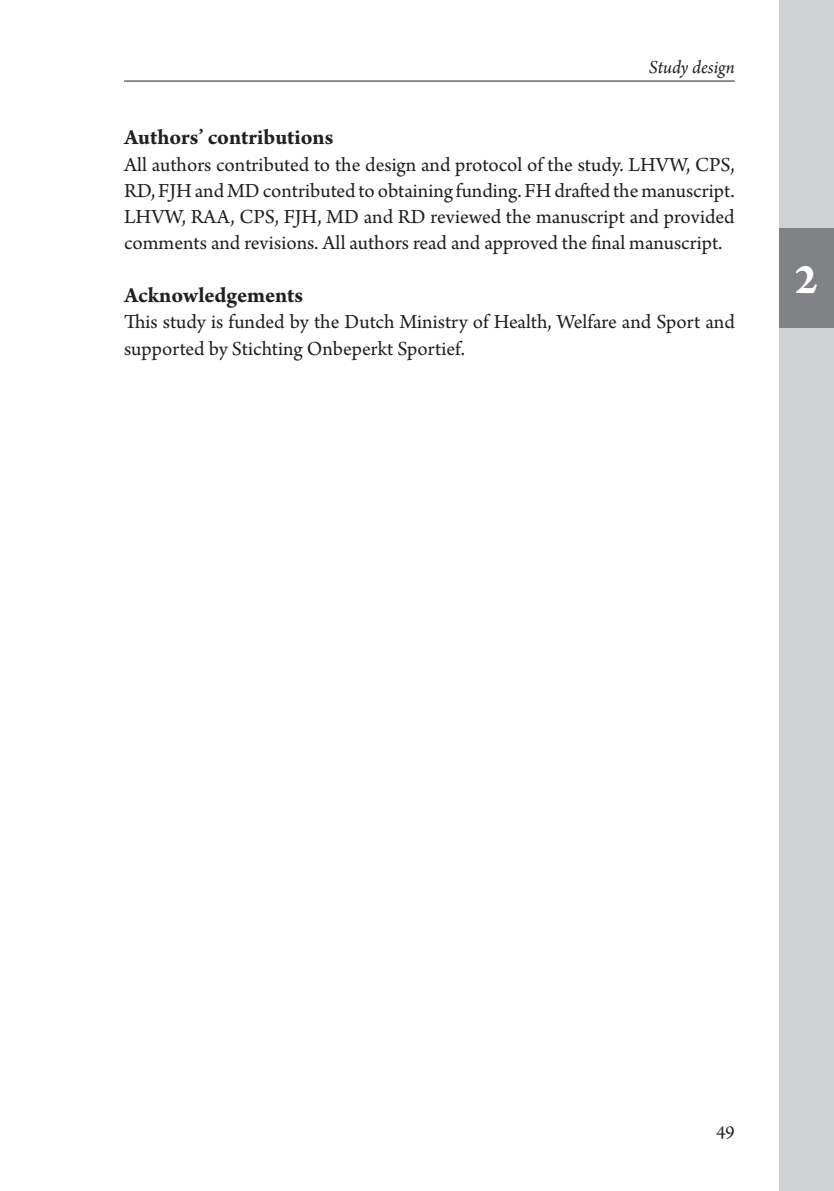
<style>
.page{position:relative;width:834px;height:1191px;background:#fff}
.page>*{position:absolute;margin:0;border:0;box-sizing:border-box;transform-origin:0 0}
.t1{font:700 45.5px "Arno Pro";color:#fff}
.t2{font:700 22.75px "Arno Pro";letter-spacing:-.005em;color:#231f20}
.t3{font:21px/26.2px "Arno Pro";color:#231f20;text-align:justify}
.t4{font:italic 19.25px "Arno Pro";color:#231f20}
.t5{font:19.25px "Arno Pro";color:#231f20}
</style>
<div class="page">
<div style="left:779px;top:0;width:54px;height:1191px;background:#d1d2d4"></div>
<hr style="left:124px;top:81px;width:610px;height:1px;background:#231f20">
<div style="left:779px;top:228px;width:54px;height:99px;background:#808285"></div>
<p class="t4" style="left:648px;top:56px;width:87px">Study design</p>
<p class="t2" style="left:124px;top:124px;width:211px">Authors’ contributions</p>
<p class="t3" style="left:124px;top:152px;width:612px">All authors contributed to the design and protocol of the study. LHVW, CPS, RD, FJH and MD contributed to obtaining funding. FH drafted the manuscript.<br>LHVW, RAA, CPS, FJH, MD and RD reviewed the manuscript and provided comments and revisions. All authors read and approved the final manuscript.</p>
<p class="t2" style="left:124px;top:282px;width:180px">Acknowledgements</p>
<p class="t3" style="left:124px;top:310px;width:612px">This study is funded by the Dutch Ministry of Health, Welfare and Sport and supported by Stichting Onbeperkt Sportief.</p>
<h1 class="t1" style="left:794px;top:253px;width:25px">2</h1>
<p class="t5" style="left:716px;top:1121px;width:20px">49</p>
</div>
